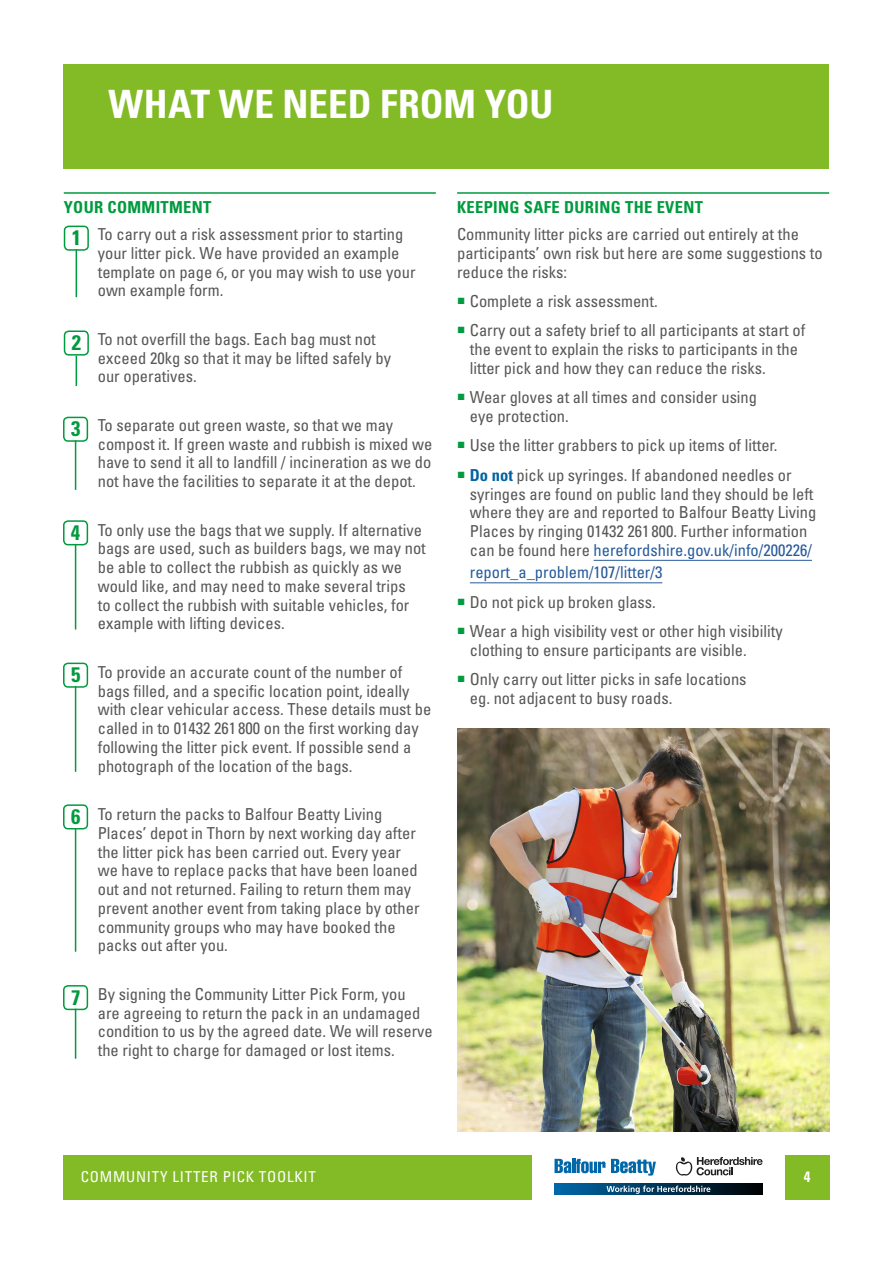
<style>
.page{position:relative;width:893px;height:1263px;background:#fff}
.page>*{position:absolute;margin:0;border:0;box-sizing:border-box;transform-origin:0 0}
.t1{font:700 condensed 39px "Univers LT Std";color:#fff}
.t2{font:700 condensed 21px "Univers LT Std";color:#009b3e}
.t3{font:condensed 16.5px/18.8px "Univers LT Std";color:#575756}
.t4{font:700 condensed 16.5px "Univers LT Std";letter-spacing:.02em;color:#009b3e}
.t5{font:condensed 16.5px "Univers LT Std";color:#275b9b}
.t6{font:condensed 15px "Univers LT Std";letter-spacing:.05em;color:#fff}
.t7{font:700 condensed 15px "Univers LT Std";color:#fff}
.s1{font-family:"Minion Pro";font-stretch:normal}
.s2{font-weight:700;font-size:21px;color:#009b3e}
.s3{font-weight:700;color:#0063a3}
.s4{color:#275b9b}
</style>
<div class="page">
<div style="left:785px;top:1155px;width:44px;height:44px;background:#83bb26"></div>
<div style="left:64px;top:1155px;width:468px;height:44px;background:#83bb26"></div>
<svg style="left:554px;top:1183px;width:208px;height:12px;background:#003455"></svg>
<svg style="left:606px;top:1185px;width:104px;height:9px"></svg>
<svg style="left:554px;top:1159px;width:51px;height:14px"></svg>
<svg style="left:611px;top:1159px;width:45px;height:16px"></svg>
<svg style="left:676px;top:1157px;width:86px;height:18px"></svg>
<hr style="left:75px;top:1009px;width:1px;height:50px;background:#009b3e">
<hr style="left:75px;top:828px;width:1px;height:124px;background:#009b3e">
<hr style="left:75px;top:686px;width:1px;height:86px;background:#009b3e">
<hr style="left:75px;top:544px;width:1px;height:85px;background:#009b3e">
<hr style="left:75px;top:440px;width:1px;height:50px;background:#009b3e">
<hr style="left:76px;top:356px;width:1px;height:30px;background:#009b3e">
<hr style="left:76px;top:249px;width:1px;height:48px;background:#009b3e">
<hr style="left:457px;top:192px;width:372px;height:2px;background:#009b3e">
<hr style="left:64px;top:192px;width:372px;height:2px;background:#009b3e">
<hr style="left:594px;top:560px;width:218px;height:1px;background:#275b9b">
<hr style="left:470px;top:582px;width:192px;height:1px;background:#275b9b">
<div style="left:64px;top:64px;width:765px;height:105px;background:#83bb26"></div>
<div style="left:64px;top:226px;width:25px;height:25px;border:2px solid #009b3e;border-radius:4px"></div>
<div style="left:64px;top:330px;width:25px;height:26px;border:2px solid #009b3e;border-radius:4px"></div>
<div style="left:63px;top:417px;width:25px;height:25px;border:2px solid #009b3e;border-radius:4px"></div>
<div style="left:63px;top:520px;width:25px;height:25px;border:2px solid #009b3e;border-radius:4px"></div>
<div style="left:63px;top:663px;width:25px;height:25px;border:2px solid #009b3e;border-radius:4px"></div>
<div style="left:63px;top:804px;width:25px;height:25px;border:2px solid #009b3e;border-radius:4px"></div>
<div style="left:63px;top:985px;width:25px;height:25px;border:2px solid #009b3e;border-radius:4px"></div>
<img style="left:457px;top:729px;width:372px;height:402px">
<h1 class="t1" style="left:108px;top:80px;width:446px">WHAT WE NEED FROM YOU</h1>
<h4 class="t4" style="left:64px;top:197px;width:149px">YOUR COMMITMENT</h4>
<p class="t3" style="left:98px;top:225px;width:307px">To carry out a risk assessment prior to starting</p>
<p class="t2" style="left:72px;top:225px;width:11px">1</p>
<p class="t3" style="left:98px;top:243px;width:319px">your litter pick. We have provided an example template on page <span class="s1">6</span>, or you may wish to use your own example form.</p>
<p class="t3" style="left:98px;top:329px;width:280px">To not overfll the bags. Each bag must not</p>
<p class="t2" style="left:72px;top:330px;width:11px">2</p>
<p class="t3" style="left:98px;top:348px;width:295px">exceed 20kg so that it may be lifted safely by</p>
<p class="t3" style="left:98px;top:367px;width:100px">our operatives.</p>
<p class="t3" style="left:98px;top:415px;width:297px">To separate out green waste, so that we may</p>
<p class="t2" style="left:71px;top:416px;width:11px">3</p>
<p class="t3" style="left:98px;top:434px;width:336px;text-align:justify">compost it. If green waste and rubbish is mixed we have to send it all to landfll / incineration as we do not have the facilities to separate it at the depot.</p>
<p class="t2" style="left:71px;top:520px;width:11px">4</p>
<p class="t3" style="left:98px;top:520px;width:326px">To only use the bags that we supply. If alternative</p>
<p class="t3" style="left:98px;top:539px;width:330px">bags are used, such as builders bags, we may not be able to collect the rubbish as quickly as we would like, and may need to make several trips<br>to collect the rubbish with suitable vehicles, for example with lifting devices.</p>
<p class="t2" style="left:71px;top:662px;width:11px">5</p>
<p class="t3" style="left:98px;top:662px;width:306px">To provide an accurate count of the number of</p>
<p class="t3" style="left:98px;top:681px;width:335px">bags flled, and a specifc location point, ideally with clear vehicular access. These details must be called in to 01432 261 800 on the frst working day following the litter pick event. If possible send a photograph of the location of the bags.</p>
<p class="t3" style="left:98px;top:805px;width:323px;text-indent:-27px"><span class="s2">6</span> To return the packs to Balfour Beatty Living Places’ depot in Thorn by next working day after the litter pick has been carried out. Every year we have to replace packs that have been loaned out and not returned. Failing to return them may prevent another event from taking place by other community groups who may have booked the packs out after you.</p>
<p class="t3" style="left:98px;top:984px;width:309px">By signing the Community Litter Pick Form, you</p>
<p class="t2" style="left:71px;top:984px;width:11px">7</p>
<p class="t3" style="left:98px;top:1003px;width:336px">are agreeing to return the pack in an undamaged condition to us by the agreed date. We will reserve the right to charge for damaged or lost items.</p>
<h4 class="t4" style="left:457px;top:197px;width:247px">KEEPING SAFE DURING THE EVENT</h4>
<p class="t3" style="left:457px;top:225px;width:367px">Community litter picks are carried out entirely at the participants’ own risk but here are some suggestions to reduce the risks:</p>
<p class="t3" style="left:457px;top:292px;width:202px"><sup>■</sup> Complete a risk assessment.</p>
<p class="t3" style="left:470px;top:321px;width:337px;text-indent:-13px"><sup>■</sup> Carry out a safety brief to all participants at start of the event to explain the risks to participants in the litter pick and how they can reduce the risks.</p>
<p class="t3" style="left:470px;top:388px;width:289px;text-indent:-13px"><sup>■</sup> Wear gloves at all times and consider using eye protection.</p>
<p class="t3" style="left:457px;top:436px;width:322px"><sup>■</sup> Use the litter grabbers to pick up items of litter.</p>
<p class="t3" style="left:470px;top:465px;width:348px;text-indent:-13px"><sup>■</sup> <span class="s3">Do not</span> pick up syringes. If abandoned needles or syringes are found on public land they should be left where they are and reported to Balfour Beatty Living Places by ringing 01432 261 800. Further information can be found here <span class="s4">herefordshire.gov.uk/info/200226/</span></p>
<p class="t5" style="left:470px;top:562px;width:194px">report_a_problem/107/litter/3</p>
<p class="t3" style="left:457px;top:592px;width:200px"><sup>■</sup> Do not pick up broken glass.</p>
<p class="t3" style="left:470px;top:622px;width:314px;text-indent:-13px"><sup>■</sup> Wear a high visibility vest or other high visibility clothing to ensure participants are visible.</p>
<p class="t3" style="left:470px;top:670px;width:278px;text-indent:-13px"><sup>■</sup> Only carry out litter picks in safe locations eg. not adjacent to busy roads.</p>
<p class="t6" style="left:81px;top:1167px;width:237px">COMMUNITY LITTER PICK TOOLKIT</p>
<p class="t7" style="left:804px;top:1167px;width:8px">4</p>
</div>
